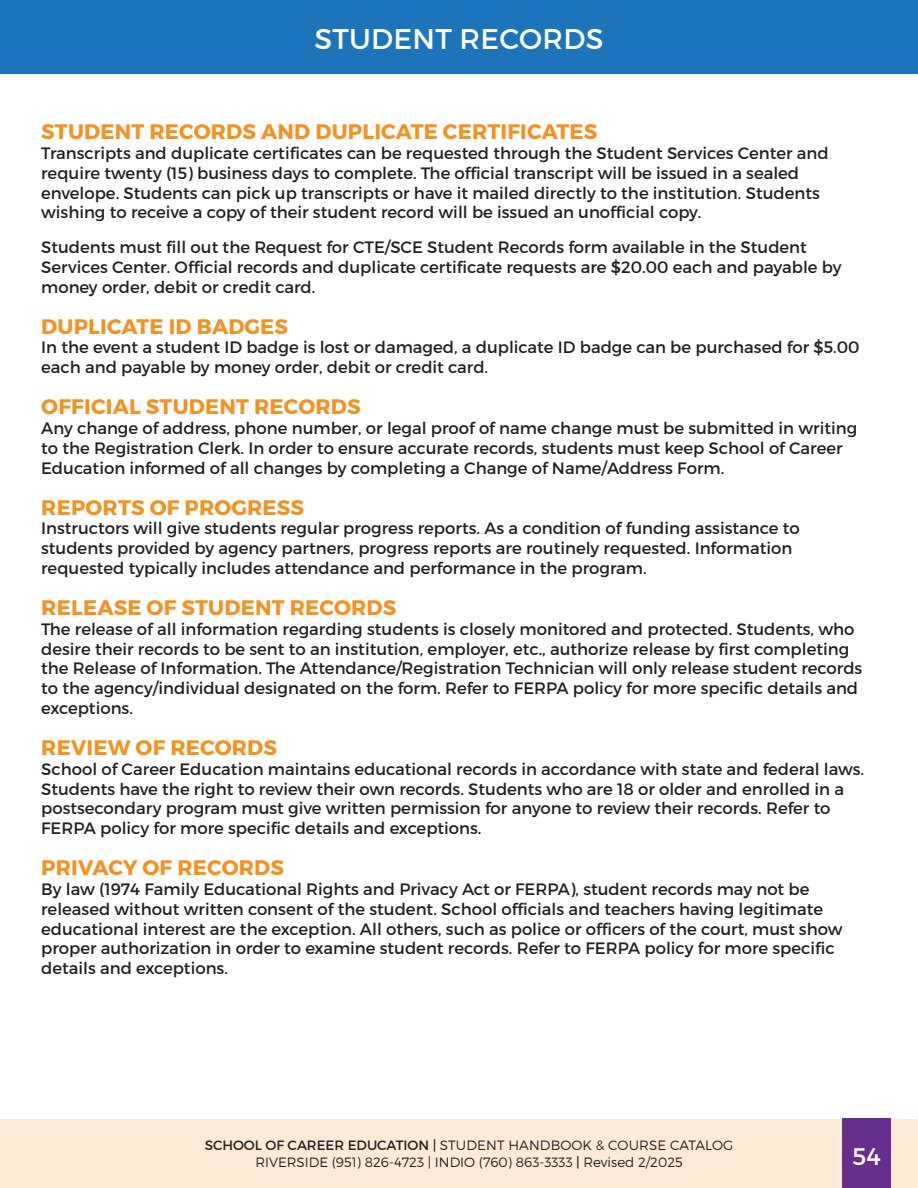
<style>
.page{position:relative;width:918px;height:1188px;background:#fff}
.page>*{position:absolute;margin:0;border:0;box-sizing:border-box;transform-origin:0 0}
.TOC_-_Section_header_-_1st_page{font:28.5px "Montserrat";letter-spacing:.01em;color:#fff}
.t1{font:24px "Montserrat";color:#fff}
.TOC_-_Sub_sections{font:700 21px "Montserrat";letter-spacing:.01em;color:#f5911f}
.t2{font:16.5px/19.8px "Montserrat";color:#231f20}
.t3{font:300 13.5px/16.2px "Montserrat";color:#231f20;text-align:center}
.s1{font-weight:400}
</style>
<div class="page">
<div style="left:0;top:1119px;width:918px;height:69px;background:#fdebd7"></div>
<div style="left:0;top:0;width:918px;height:73px;background:#1c75ba"></div>
<div style="left:843px;top:1119px;width:48px;height:69px;background:#662e8f"></div>
<p class="TOC_-_Section_header_-_1st_page" style="left:314px;top:22px;width:291px">STUDENT RECORDS</p>
<p class="TOC_-_Sub_sections" style="left:41px;top:119px;width:558px">STUDENT RECORDS AND DUPLICATE CERTIFICATES</p>
<p class="t2" style="left:41px;top:143px;width:789px">Transcripts and duplicate certificates can be requested through the Student Services Center and require twenty (15) business days to complete. The official transcript will be issued in a sealed envelope. Students can pick up transcripts or have it mailed directly to the institution. Students wishing to receive a copy of their student record will be issued an unofficial copy.</p>
<p class="t2" style="left:41px;top:237px;width:802px">Students must fill out the Request for CTE/SCE Student Records form available in the Student<br>Services Center. Official records and duplicate certificate requests are $20.00 each and payable by money order, debit or credit card.</p>
<p class="TOC_-_Sub_sections" style="left:41px;top:313px;width:248px">DUPLICATE ID BADGES</p>
<p class="t2" style="left:41px;top:338px;width:820px">In the event a student ID badge is lost or damaged, a duplicate ID badge can be purchased for $5.00 each and payable by money order, debit or credit card.</p>
<p class="TOC_-_Sub_sections" style="left:41px;top:394px;width:321px">OFFICIAL STUDENT RECORDS</p>
<p class="t2" style="left:41px;top:418px;width:818px">Any change of address, phone number, or legal proof of name change must be submitted in writing to the Registration Clerk. In order to ensure accurate records, students must keep School of Career<br>Education informed of all changes by completing a Change of Name/Address Form.</p>
<p class="TOC_-_Sub_sections" style="left:41px;top:494px;width:264px">REPORTS OF PROGRESS</p>
<p class="t2" style="left:41px;top:519px;width:760px">Instructors will give students regular progress reports. As a condition of funding assistance to students provided by agency partners, progress reports are routinely requested. Information requested typically includes attendance and performance in the program.</p>
<p class="TOC_-_Sub_sections" style="left:41px;top:595px;width:357px">RELEASE OF STUDENT RECORDS</p>
<p class="t2" style="left:41px;top:619px;width:823px">The release of all information regarding students is closely monitored and protected. Students, who desire their records to be sent to an institution, employer, etc., authorize release by first completing the Release of Information. The Attendance/Registration Technician will only release student records to the agency/individual designated on the form. Refer to FERPA policy for more specific details and exceptions.</p>
<p class="TOC_-_Sub_sections" style="left:41px;top:734px;width:237px">REVIEW OF RECORDS</p>
<p class="t2" style="left:41px;top:759px;width:824px">School of Career Education maintains educational records in accordance with state and federal laws.<br>Students have the right to review their own records. Students who are 18 or older and enrolled in a postsecondary program must give written permission for anyone to review their records. Refer to FERPA policy for more specific details and exceptions.</p>
<p class="TOC_-_Sub_sections" style="left:41px;top:855px;width:244px">PRIVACY OF RECORDS</p>
<p class="t2" style="left:41px;top:879px;width:803px">By law (1974 Family Educational Rights and Privacy Act or FERPA), student records may not be released without written consent of the student. School officials and teachers having legitimate educational interest are the exception. All others, such as police or officers of the court, must show proper authorization in order to examine student records. Refer to FERPA policy for more specific details and exceptions.</p>
<p class="t3" style="left:205px;top:1137px;width:530px"><span class="s1">SCHOOL OF CAREER EDUCATION |</span> STUDENT HANDBOOK &amp; COURSE CATALOG<br>RIVERSIDE (951) 826-4723 | INDIO (760) 863-3333 <span class="s1">|</span> Revised 2/2025</p>
<h2 class="t1" style="left:853px;top:1142px;width:30px">54</h2>
</div>
